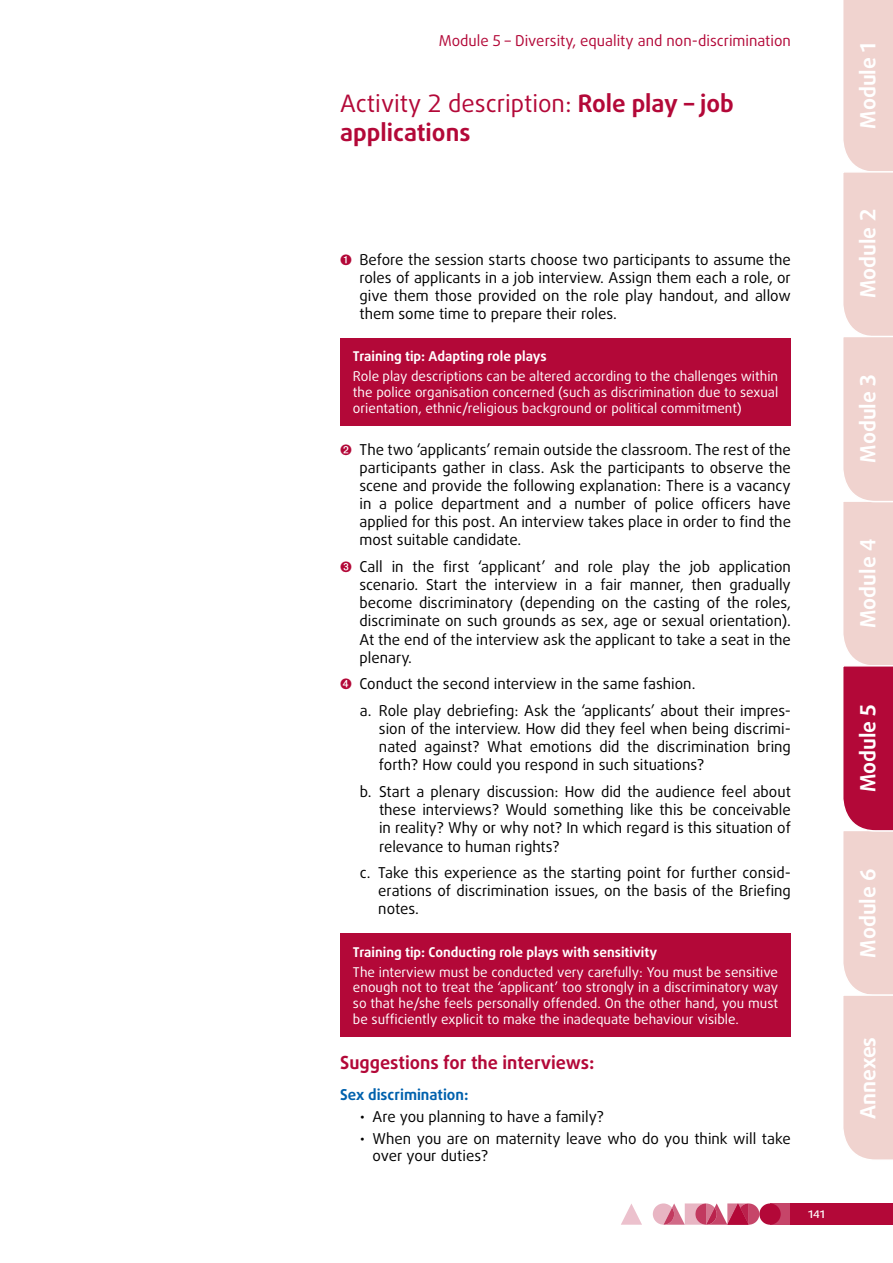
<style>
.page{position:relative;width:893px;height:1263px;background:#fff}
.page>*{position:absolute;margin:0;border:0;box-sizing:border-box;transform-origin:0 0}
.t1{font:700 24px/28.8px "Daxline Pro";color:#b30838}
.t2{font:700 21px "Daxline Pro";color:#fff}
.t3{font:700 18px "Daxline Pro";color:#b30838}
.t4{font:15px/18.1px "Daxline Pro";color:#000;text-align:justify}
.t5{font:15px "Daxline Pro";color:#b30838}
.t6{font:700 15px "Daxline Pro";color:#0061ad}
.t7{font:13.5px/15.8px "Daxline Pro";color:#fff;text-align:justify}
.t8{font:700 13.5px "Daxline Pro";color:#fff}
.t9{font:500 10.5px "Daxline Pro";color:#fff;scale:1.1 1}
.s1{font-weight:400}
.s2{color:#b30838}
</style>
<div class="page">
<div style="left:340px;top:338px;width:451px;height:87px;background:#b30838"></div>
<div style="left:340px;top:933px;width:451px;height:103px;background:#b30838"></div>
<div style="left:791px;top:1203px;width:102px;height:22px;background:#b30838"></div>
<div style="left:770px;top:1203px;width:21px;height:22px;background:#c64569"></div>
<div style="left:759px;top:1203px;width:22px;height:22px;background:#b30838;border-radius:50%"></div>
<svg style="left:653px;top:1203px;width:106px;height:22px;background:#d77f97"></svg>
<svg style="left:621px;top:1204px;width:21px;height:21px"></svg>
<svg style="left:843px;top:0;width:50px;height:1160px;background:#e8b9bd"></svg>
<p class="t5" style="left:439px;top:30px;width:354px">Module 5 – Diversity, equality and non-discrimination</p>
<h1 class="t1" style="left:340px;top:89px;width:395px"><span class="s1">Activity 2 description:</span> Role play – job applications</h1>
<p class="t4" style="left:359px;top:250px;width:433px;text-indent:-19px"><span class="s2">➊</span> Before the session starts choose two participants to assume the roles of applicants in a job interview. Assign them each a role, or give them those provided on the role play handout, and allow them some time to prepare their roles.</p>
<p class="t8" style="left:353px;top:347px;width:195px">Training tip: Adapting role plays</p>
<p class="t7" style="left:353px;top:369px;width:427px">Role play descriptions can be altered according to the challenges within the police organisation concerned (such as discrimination due to sexual orientation, ethnic/religious background or political commitment)</p>
<p class="t4" style="left:359px;top:440px;width:433px;text-indent:-19px"><span class="s2">➋</span> The two ‘applicants’ remain outside the classroom. The rest of the participants gather in class. Ask the participants to observe the scene and provide the following explanation: There is a vacancy in a police department and a number of police officers have applied for this post. An interview takes place in order to find the most suitable candidate.</p>
<p class="t4" style="left:359px;top:558px;width:433px;text-indent:-19px"><span class="s2">➌</span> Call in the first ‘applicant’ and role play the job application scenario. Start the interview in a fair manner, then gradually become discriminatory (depending on the casting of the roles, discriminate on such grounds as sex, age or sexual orientation).<br>At the end of the interview ask the applicant to take a seat in the plenary.</p>
<p class="t4" style="left:360px;top:671px;width:433px;line-height:26.7px;text-indent:-20px"><span class="s2">➍</span> Conduct the second interview in the same fashion.<br>a. Role play debriefing: Ask the ‘applicants’ about their impres-</p>
<p class="t4" style="left:379px;top:720px;width:413px">sion of the interview. How did they feel when being discrimi&shy;nated against? What emotions did the discrimination bring forth? How could you respond in such situations?</p>
<p class="t4" style="left:379px;top:783px;width:413px;text-indent:-19px">b. Start a plenary discussion: How did the audience feel about these interviews? Would something like this be conceivable in reality? Why or why not? In which regard is this situation of relevance to human rights?</p>
<p class="t4" style="left:378px;top:864px;width:414px;text-indent:-19px">c. Take this experience as the starting point for further consid&shy;erations of discrimination issues, on the basis of the Briefing notes.</p>
<p class="t8" style="left:353px;top:943px;width:306px">Training tip: Conducting role plays with sensitivity</p>
<p class="t7" style="left:353px;top:964px;width:427px">The interview must be conducted very carefully: You must be sensitive enough not to treat the ‘applicant’ too strongly in a discriminatory way so that he/she feels personally offended. On the other hand, you must be sufficiently explicit to make the inadequate behaviour visible.</p>
<p class="t3" style="left:340px;top:1051px;width:256px">Suggestions for the interviews:</p>
<p class="t6" style="left:340px;top:1085px;width:130px">Sex discrimination:</p>
<p class="t4" style="left:360px;top:1107px;width:246px">• Are you planning to have a family?</p>
<p class="t4" style="left:372px;top:1129px;width:420px;line-height:17.4px;text-indent:-13px">• When you are on maternity leave who do you think will take over your duties?</p>
<p class="t9" style="left:808px;top:1207px;width:17px">141</p>
<h2 class="t2" style="left:854px;top:129px;width:88px;rotate:-90deg">Module 1</h2>
<h2 class="t2" style="left:854px;top:298px;width:90px;rotate:-90deg">Module 2</h2>
<h2 class="t2" style="left:854px;top:463px;width:90px;rotate:-90deg">Module 3</h2>
<h2 class="t2" style="left:854px;top:628px;width:91px;rotate:-90deg">Module 4</h2>
<h2 class="t2" style="left:854px;top:792px;width:90px;rotate:-90deg">Module 5</h2>
<h2 class="t2" style="left:854px;top:958px;width:91px;rotate:-90deg">Module 6</h2>
<h2 class="t2" style="left:854px;top:1119px;width:84px;rotate:-90deg">Annexes</h2>
</div>
